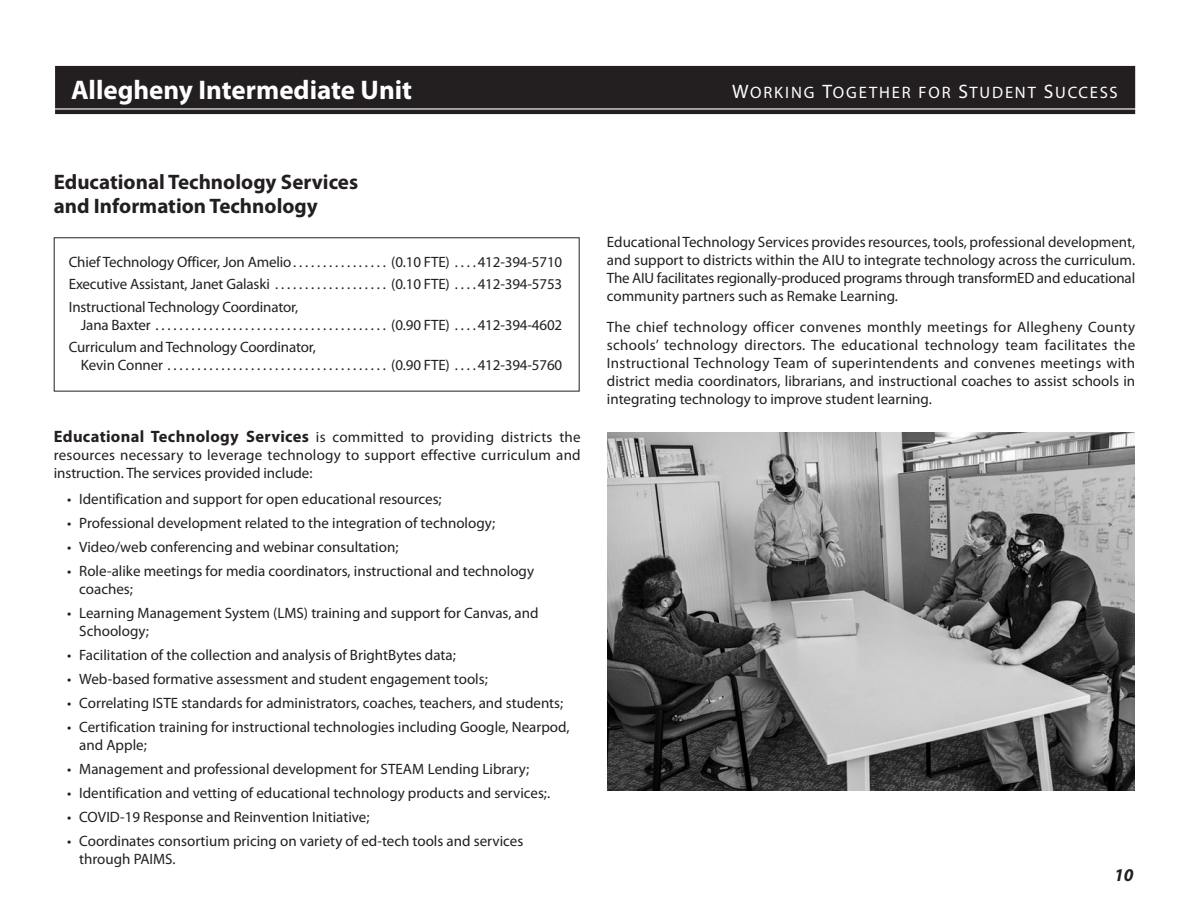
<style>
.page{position:relative;width:1188px;height:918px;background:#fff}
.page>*{position:absolute;margin:0;border:0;box-sizing:border-box;transform-origin:0 0}
.t1{font:700 27px "Myriad Pro";color:#fff}
.t2{font:700 21px "Myriad Pro";color:#231f20}
.t3{font:italic 700 18px "Myriad Pro";color:#231f20}
.t4{font:16.65px "Myriad Pro Regular SC850";letter-spacing:.115em;color:#fff}
.Default{font:15px/18px "Myriad Pro";color:#211e1e}
.t5{font:15px/18px "Myriad Pro";letter-spacing:-.01em;color:#231f20}
.s1{font-size:19.5px}
.s2{font-weight:700;font-size:16.5px;color:#231f20}
.s3{color:#231f20}
</style>
<div class="page">
<div style="left:56px;top:67px;width:1078px;height:46px;background:#231f20"></div>
<div style="left:55px;top:66px;width:1080px;height:48px;border:2px solid #231f20"></div>
<hr style="left:46px;top:108px;width:1102px;height:2px;background:#fff">
<img style="left:607px;top:433px;width:527px;height:358px">
<h1 class="t1" style="left:71px;top:72px;width:343px">Allegheny Intermediate Unit</h1>
<p class="t4" style="left:732px;top:82px;width:377px"><span class="s1">W</span>ORKING <span class="s1">T</span>OGETHER FOR <span class="s1">S</span>TUDENT <span class="s1">S</span>UCCESS</p>
<p class="t2" style="left:54px;top:168px;width:306px">Educational Technology Services</p>
<p class="t2" style="left:54px;top:192px;width:266px">and Information Technology</p>
<p class="t5" style="left:69px;top:252px;width:227px">Chief Technology Officer, Jon Amelio.................</p>
<p class="t5" style="left:391px;top:252px;width:65px">(0.10 FTE)....</p>
<p class="t5" style="left:478px;top:252px;width:86px">412-394-5710</p>
<p class="t5" style="left:69px;top:275px;width:208px">Executive Assistant, Janet Galaski....................</p>
<p class="t5" style="left:391px;top:275px;width:65px">(0.10 FTE)....</p>
<p class="t5" style="left:478px;top:275px;width:86px">412-394-5753</p>
<p class="t5" style="left:81px;top:297px;width:219px;text-indent:-12px">Instructional Technology Coordinator,<br>Jana Baxter........................................</p>
<p class="t5" style="left:391px;top:315px;width:65px">(0.90 FTE)....</p>
<p class="t5" style="left:478px;top:315px;width:86px">412-394-4602</p>
<p class="t5" style="left:81px;top:338px;width:237px;text-indent:-12px">Curriculum and Technology Coordinator,<br>Kevin Conner......................................</p>
<p class="t5" style="left:391px;top:356px;width:65px">(0.90 FTE)....</p>
<p class="t5" style="left:478px;top:356px;width:86px">412-394-5760</p>
<p class="Default" style="left:54px;top:428px;width:528px;text-align:justify"><span class="s2">Educational Technology Services</span> is committed to providing districts the resources necessary to leverage technology to support effective curriculum and instruction. The services provided include:</p>
<p class="Default" style="left:67px;top:490px;width:376px"><span class="s3">•</span> Identification and support for open educational resources;</p>
<p class="Default" style="left:67px;top:514px;width:430px">• Professional development related to the integration of technology;</p>
<p class="Default" style="left:67px;top:538px;width:333px">• Video/web conferencing and webinar consultation;</p>
<p class="Default" style="left:79px;top:562px;width:456px;text-indent:-12px">• Role-alike meetings for media coordinators, instructional and technology coaches;</p>
<p class="Default" style="left:79px;top:604px;width:461px;text-indent:-12px">• Learning Management System (LMS) training and support for Canvas, and<br>Schoology;</p>
<p class="Default" style="left:67px;top:646px;width:390px">• Facilitation of the collection and analysis of BrightBytes data;</p>
<p class="Default" style="left:67px;top:670px;width:422px">• Web-based formative assessment and student engagement tools;</p>
<p class="Default" style="left:67px;top:694px;width:498px">• Correlating ISTE standards for administrators, coaches, teachers, and students;</p>
<p class="Default" style="left:79px;top:718px;width:492px;text-indent:-12px">• Certification training for instructional technologies including Google, Nearpod, and Apple;</p>
<p class="Default" style="left:67px;top:760px;width:464px">• Management and professional development for STEAM Lending Library;</p>
<p class="Default" style="left:67px;top:784px;width:484px">• Identification and vetting of educational technology products and services;.</p>
<p class="Default" style="left:67px;top:808px;width:304px">• COVID-19 Response and Reinvention Initiative;</p>
<p class="Default" style="left:79px;top:832px;width:446px;text-indent:-12px">• Coordinates consortium pricing on variety of ed-tech tools and services through PAIMS.</p>
<p class="Default" style="left:607px;top:233px;width:530px;text-align:justify">Educational Technology Services provides resources, tools, professional development, and support to districts within the AIU to integrate technology across the curriculum.<br>The AIU facilitates regionally-produced programs through transformED and educational community partners such as Remake Learning.</p>
<p class="Default" style="left:607px;top:318px;width:530px;text-align:justify">The chief technology officer convenes monthly meetings for Allegheny County schools’ technology directors. The educational technology team facilitates the Instructional Technology Team of superintendents and convenes meetings with district media coordinators, librarians, and instructional coaches to assist schools in integrating technology to improve student learning.</p>
<p class="t3" style="left:1114px;top:863px;width:21px">10</p>
</div>
